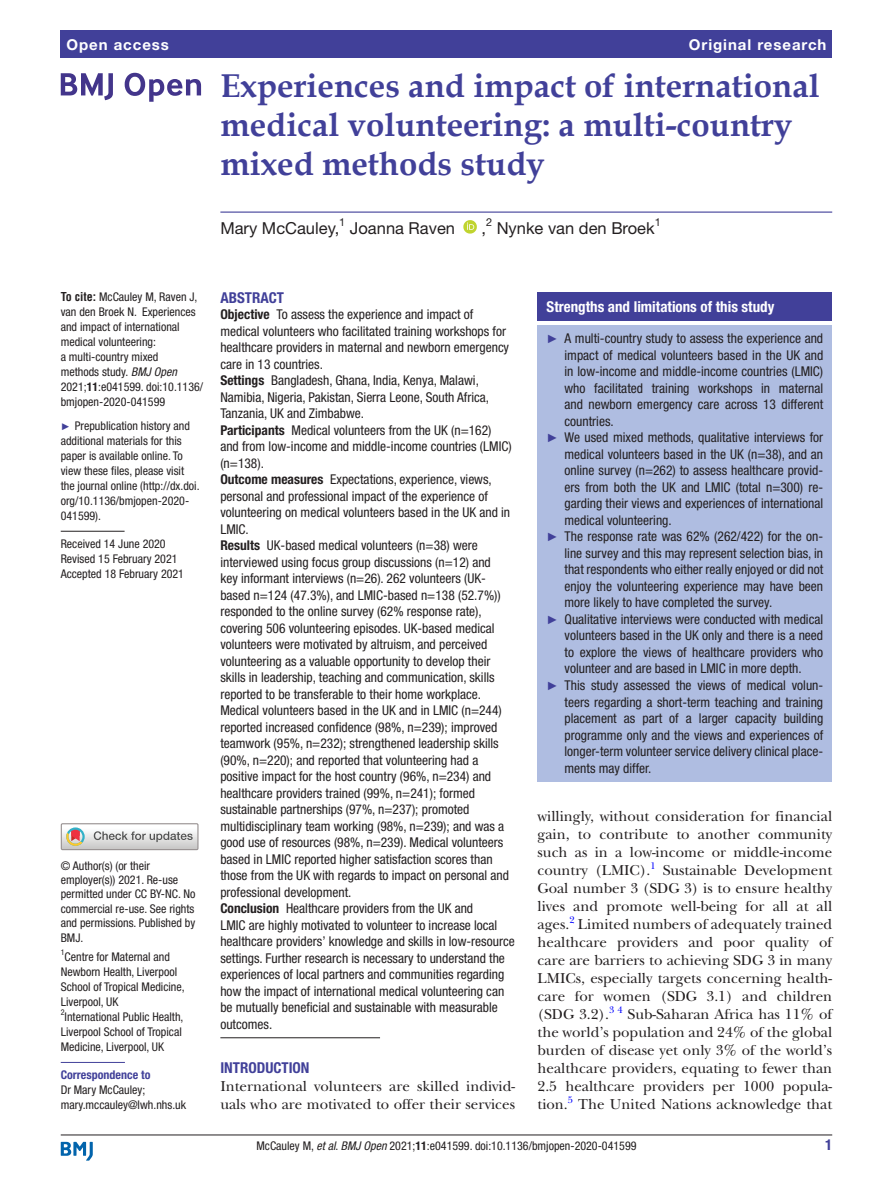
<style>
.page{position:relative;width:893px;height:1191px;background:#fff}
.page>*{position:absolute;margin:0;border:0;box-sizing:border-box;transform-origin:0 0}
.t1{font:700 33px/39px "Book Antiqua";color:#414099}
.t2{font:16.5px "Helvetica Neue LT Std";color:#231f20}
.t3{font:15px/18px "New Baskerville";color:#231f20;text-align:justify}
.t4{font:700 condensed 15px "Helvetica Neue LT Std";color:#fff}
.t5{font:700 15px "Helvetica Neue LT Std";letter-spacing:.065em;color:#fff}
.t6{font:700 condensed 15px "Helvetica Neue LT Std";color:#414099}
.t7{font:condensed 13.5px/16.5px "Helvetica Neue LT Std";color:#231f20}
.t8{font:condensed 12px/15px "Helvetica Neue LT Std";color:#231f20}
.t9{font:700 condensed 12px "Helvetica Neue LT Std";color:#414099}
.t10{font:10.95px "Helvetica Neue LT Std";color:#231f20}
.t11{font:9.9px "New Baskerville";color:#00f}
.t12{font:condensed 7.95px "Helvetica Neue LT Std";color:#231f20}
.s1{font-family:"Helvetica LT Std";font-weight:700}
.s2{font-style:italic}
.s3{font-weight:700}
.s4{font-family:"Arial";font-stretch:normal;font-size:9.75px;color:#414099}
.s5{font-family:"Arial";font-stretch:normal;font-size:12px;color:#414099}
</style>
<div class="page">
<hr style="left:61px;top:1134px;width:771px;height:1px;background:#231f20">
<svg style="left:61px;top:1141px;width:32px;height:19px"></svg>
<div style="left:61px;top:31px;width:771px;height:27px;background:#414099"></div>
<hr style="left:220px;top:211px;width:612px;height:2px;background:#414099">
<svg style="left:463px;top:220px;width:14px;height:14px"></svg>
<hr style="left:61px;top:531px;width:64px;height:1px;background:#231f20">
<hr style="left:61px;top:1062px;width:64px;height:1px;background:#414099">
<svg style="left:61px;top:73px;width:52px;height:27px"></svg>
<svg style="left:125px;top:73px;width:76px;height:29px"></svg>
<div style="left:61px;top:823px;width:138px;height:27px;border:1px solid #969090"></div>
<svg style="left:61px;top:823px;width:137px;height:26px"></svg>
<hr style="left:220px;top:1037px;width:160px;height:1px;background:#231f20">
<div style="left:538px;top:292px;width:294px;height:29px;background:#414099"></div>
<div style="left:538px;top:325px;width:294px;height:456px;background:#afbde1"></div>
<p class="t5" style="left:66px;top:35px;width:104px">Open access</p>
<p class="t5" style="left:689px;top:35px;width:139px">Original research</p>
<h1 class="t1" style="left:220px;top:66px;width:601px">Experiences and impact of international medical volunteering: a multi-country mixed methods study</h1>
<p class="t2" style="left:220px;top:218px;width:120px">Mary McCauley,</p>
<p class="t10" style="left:339px;top:216px;width:8px">1</p>
<p class="t2" style="left:350px;top:218px;width:107px">Joanna Raven</p>
<p class="t10" style="left:486px;top:216px;width:8px">2</p>
<p class="t2" style="left:497px;top:218px;width:160px">Nynke van den Broek</p>
<p class="t10" style="left:655px;top:216px;width:8px">1</p>
<p class="t2" style="left:481px;top:218px;width:6px">,</p>
<p class="t8" style="left:61px;top:289px;width:144px"><span class="s1">To cite:</span> McCauley M, Raven J, van den Broek N. Experiences and impact of international medical volunteering:<br>a multi-country mixed<br>methods study. <span class="s2">BMJ Open<br></span>2021;<span class="s3">11</span>:e041599. doi:10.1136/ bmjopen-2020-041599</p>
<p class="t8" style="left:61px;top:418px;width:140px"><span class="s4">►</span> Prepublication history and additional materials for this paper is available online. To view these files, please visit the journal online (http://dx.doi. org/10.1136/bmjopen-2020-<br>041599).</p>
<p class="t8" style="left:61px;top:536px;width:125px">Received 14 June 2020<br>Revised 15 February 2021<br>Accepted 18 February 2021</p>
<p class="t8" style="left:61px;top:858px;width:136px;line-height:14.4px">© Author(s) (or their employer(s)) 2021. Re-use permitted under CC BY-NC. No commercial re-use. See rights and permissions. Published by<br>BMJ.</p>
<p class="t12" style="left:61px;top:948px;width:5px">1</p>
<p class="t8" style="left:61px;top:949px;width:125px;text-indent:4px">Centre for Maternal and<br>Newborn Health, Liverpool<br>School of Tropical Medicine,<br>Liverpool, UK<br><sup>2</sup>International Public Health,<br>Liverpool School of Tropical<br>Medicine, Liverpool, UK</p>
<p class="t9" style="left:61px;top:1067px;width:91px">Correspondence to</p>
<p class="t8" style="left:61px;top:1082px;width:127px">Dr Mary McCauley; mary.mccauley@lwh.nhs.uk</p>
<p class="t6" style="left:220px;top:288px;width:65px">ABSTRACT</p>
<p class="t7" style="left:220px;top:306px;width:296px"><span class="s3">Objective</span> To assess the experience and impact of medical volunteers who facilitated training workshops for healthcare providers in maternal and newborn emergency care in 13 countries.<br><span class="s3">Settings</span> Bangladesh, Ghana, India, Kenya, Malawi, Namibia, Nigeria, Pakistan, Sierra Leone, South Africa, Tanzania, UK and Zimbabwe.<br><span class="s3">Participants</span> Medical volunteers from the UK (n=162)<br>and from low-income and middle-income countries (LMIC) (n=138).<br><span class="s3">Outcome measures</span> Expectations, experience, views, personal and professional impact of the experience of volunteering on medical volunteers based in the UK and in LMIC.<br><span class="s3">Results</span> UK-based medical volunteers (n=38) were interviewed using focus group discussions (n=12) and<br>key informant interviews (n=26). 262 volunteers (UK&shy;based n=124 (47.3%), and LMIC-based n=138 (52.7%)) responded to the online survey (62% response rate), covering 506 volunteering episodes. UK-based medical volunteers were motivated by altruism, and perceived volunteering as a valuable opportunity to develop their skills in leadership, teaching and communication, skills reported to be transferable to their home workplace.<br>Medical volunteers based in the UK and in LMIC (n=244) reported increased confidence (98%, n=239); improved teamwork (95%, n=232); strengthened leadership skills (90%, n=220); and reported that volunteering had a positive impact for the host country (96%, n=234) and healthcare providers trained (99%, n=241); formed sustainable partnerships (97%, n=237); promoted multidisciplinary team working (98%, n=239); and was a good use of resources (98%, n=239). Medical volunteers based in LMIC reported higher satisfaction scores than those from the UK with regards to impact on personal and professional development.<br><span class="s3">Conclusion</span> Healthcare providers from the UK and<br>LMIC are highly motivated to volunteer to increase local healthcare providers’ knowledge and skills in low-resource settings. Further research is necessary to understand the experiences of local partners and communities regarding how the impact of international medical volunteering can be mutually beneficial and sustainable with measurable outcomes.</p>
<p class="t6" style="left:220px;top:1059px;width:91px">INTRODUCTION</p>
<p class="t3" style="left:220px;top:1077px;width:296px">International volunteers are skilled individ&shy;uals who are motivated to offer their services</p>
<p class="t4" style="left:547px;top:297px;width:229px">Strengths and limitations of this study</p>
<p class="t7" style="left:547px;top:330px;width:278px"><span class="s5">►</span> A multi-country study to assess the experience and</p>
<p class="t7" style="left:565px;top:347px;width:260px">impact of medical volunteers based in the UK and</p>
<p class="t7" style="left:565px;top:363px;width:260px">in low-income and middle-income countries (LMIC)</p>
<p class="t7" style="left:565px;top:380px;width:260px">who facilitated training workshops in maternal</p>
<p class="t7" style="left:565px;top:396px;width:260px">and newborn emergency care across 13 different</p>
<p class="t7" style="left:565px;top:413px;width:51px">countries.</p>
<p class="t7" style="left:547px;top:429px;width:278px"><span class="s5">►</span> We used mixed methods, qualitative interviews for</p>
<p class="t7" style="left:565px;top:446px;width:260px">medical volunteers based in the UK (n=38), and an</p>
<p class="t7" style="left:565px;top:462px;width:260px">online survey (n=262) to assess healthcare provid-</p>
<p class="t7" style="left:565px;top:479px;width:260px">ers from both the UK and LMIC (total n=300) re-</p>
<p class="t7" style="left:565px;top:495px;width:260px">garding their views and experiences of international</p>
<p class="t7" style="left:565px;top:512px;width:109px">medical volunteering.</p>
<p class="t7" style="left:547px;top:528px;width:278px"><span class="s5">►</span> The response rate was 62% (262/422) for the on-</p>
<p class="t7" style="left:565px;top:545px;width:260px">line survey and this may represent selection bias, in</p>
<p class="t7" style="left:565px;top:561px;width:260px">that respondents who either really enjoyed or did not</p>
<p class="t7" style="left:565px;top:578px;width:260px">enjoy the volunteering experience may have been</p>
<p class="t7" style="left:565px;top:594px;width:209px">more likely to have completed the survey.</p>
<p class="t7" style="left:547px;top:611px;width:278px"><span class="s5">►</span> Qualitative interviews were conducted with medical</p>
<p class="t7" style="left:565px;top:627px;width:260px">volunteers based in the UK only and there is a need</p>
<p class="t7" style="left:565px;top:644px;width:260px">to explore the views of healthcare providers who</p>
<p class="t7" style="left:565px;top:660px;width:239px">volunteer and are based in LMIC in more depth.</p>
<p class="t7" style="left:547px;top:677px;width:278px"><span class="s5">►</span> This study assessed the views of medical volun-</p>
<p class="t7" style="left:565px;top:693px;width:260px">teers regarding a short-term teaching and training</p>
<p class="t7" style="left:565px;top:710px;width:260px">placement as part of a larger capacity building</p>
<p class="t7" style="left:565px;top:726px;width:260px">programme only and the views and experiences of</p>
<p class="t7" style="left:565px;top:743px;width:260px">longer-term volunteer service delivery clinical place-</p>
<p class="t7" style="left:565px;top:759px;width:88px">ments may differ.</p>
<p class="t3" style="left:538px;top:807px;width:296px">willingly, without consideration for financial gain, to contribute to another community such as in a low-income or middle-income country (LMIC).<sup>1</sup></p>
<p class="t3" style="left:538px;top:861px;width:296px;text-indent:125px">Sustainable Development Goal number 3 (SDG 3) is to ensure healthy lives and promote well-being for all at all ages.</p>
<p class="t11" style="left:569px;top:913px;width:7px">2</p>
<p class="t3" style="left:538px;top:915px;width:296px;text-indent:40px">Limited numbers of adequately trained healthcare providers and poor quality of care are barriers to achieving SDG 3 in many LMICs, especially targets concerning health&shy;care for women (SDG 3.1) and children (SDG 3.2).<sup>3</sup> <sup>4</sup> Sub-Saharan Africa has 11% of the world’s population and 24% of the global burden of disease yet only 3% of the world’s healthcare providers, equating to fewer than 2.5 healthcare providers per 1000 popula&shy;tion.</p>
<p class="t11" style="left:568px;top:1093px;width:7px">5</p>
<p class="t3" style="left:578px;top:1095px;width:255px">The United Nations acknowledge that</p>
<p class="t8" style="left:256px;top:1137px;width:382px">McCauley M, <span class="s2">et al</span>. <span class="s2">BMJ Open</span> 2021;<span class="s3">11</span>:e041599. doi:10.1136/bmjopen-2020-041599</p>
<p class="t6" style="left:825px;top:1135px;width:9px">1</p>
</div>
